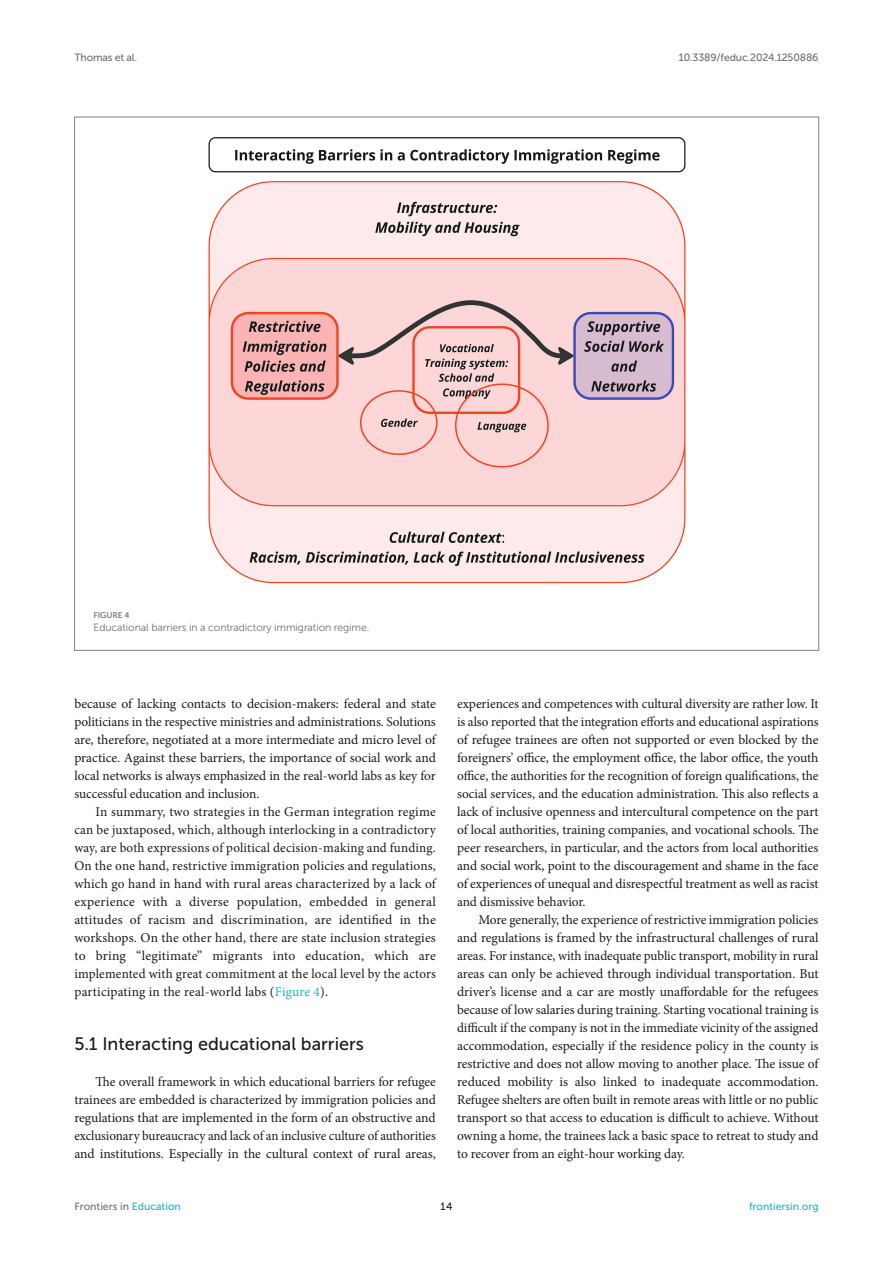
<style>
.page{position:relative;width:893px;height:1263px;background:#fff}
.page>*{position:absolute;margin:0;border:0;box-sizing:border-box;transform-origin:0 0}
.HEAD_2{font:18px "Museo Sans 500";color:#1b1c1b}
.TEXT{font:13.5px/18px "Minion Pro";color:#1b1c1b;text-align:justify}
.TEXT_FLUSH{font:13.5px/18px "Minion Pro";letter-spacing:-.005em;color:#1b1c1b;text-align:justify}
.t1{font:10.5px "Museo Sans 500";letter-spacing:-.015em;color:#706f70}
.FIG_LEG{font:10.5px "Museo Sans 300";letter-spacing:-.01em;color:#706f70}
.t2{font:10.5px "Museo Sans 500";color:#1db5c3}
.t3{font:10.5px "Museo Sans 500";color:#1b1c1b}
.FIG_HD{font:8.25px "Museo Sans 700";letter-spacing:-.01em;color:#7e7f7f}
.s1{color:#1db5c3}
</style>
<div class="page">
<img style="left:208px;top:137px;width:478px;height:447px">
<p class="t1" style="left:74px;top:51px;width:64px">Thomas et al.</p>
<p class="t1" style="left:679px;top:51px;width:141px">10.3389/feduc.2024.1250886</p>
<p class="FIG_HD" style="left:94px;top:610px;width:37px">FIGURE 4</p>
<p class="FIG_LEG" style="left:94px;top:622px;width:277px">Educational barriers in a contradictory immigration regime.</p>
<p class="TEXT_FLUSH" style="left:74px;top:695px;width:363px">because of lacking contacts to decision-makers: federal and state politicians in the respective ministries and administrations. Solutions are, therefore, negotiated at a more intermediate and micro level of practice. Against these barriers, the importance of social work and local networks is always emphasized in the real-world labs as key for successful education and inclusion.</p>
<p class="TEXT" style="left:74px;top:803px;width:363px;text-indent:21px">In summary, two strategies in the German integration regime can be juxtaposed, which, although interlocking in a contradictory way, are both expressions of political decision-making and funding.<br>On the one hand, restrictive immigration policies and regulations, which go hand in hand with rural areas characterized by a lack of experience with a diverse population, embedded in general attitudes of racism and discrimination, are identified in the workshops. On the other hand, there are state inclusion strategies to bring “legitimate” migrants into education, which are implemented with great commitment at the local level by the actors participating in the real-world labs (<span class="s1">Figure 4</span>).</p>
<p class="HEAD_2" style="left:74px;top:1034px;width:291px">5.1 Interacting educational barriers</p>
<p class="TEXT_FLUSH" style="left:74px;top:1073px;width:363px;text-indent:21px">The overall framework in which educational barriers for refugee trainees are embedded is characterized by immigration policies and regulations that are implemented in the form of an obstructive and exclusionary bureaucracy and lack of an inclusive culture of authorities and institutions. Especially in the cultural context of rural areas,</p>
<p class="TEXT_FLUSH" style="left:457px;top:695px;width:363px">experiences and competences with cultural diversity are rather low. It is also reported that the integration efforts and educational aspirations of refugee trainees are often not supported or even blocked by the foreigners’ office, the employment office, the labor office, the youth office, the authorities for the recognition of foreign qualifications, the social services, and the education administration. This also reflects a lack of inclusive openness and intercultural competence on the part of local authorities, training companies, and vocational schools. The peer researchers, in particular, and the actors from local authorities and social work, point to the discouragement and shame in the face of experiences of unequal and disrespectful treatment as well as racist and dismissive behavior.</p>
<p class="TEXT" style="left:457px;top:911px;width:363px;text-indent:21px">More generally, the experience of restrictive immigration policies and regulations is framed by the infrastructural challenges of rural areas. For instance, with inadequate public transport, mobility in rural areas can only be achieved through individual transportation. But driver’s license and a car are mostly unaffordable for the refugees because of low salaries during training. Starting vocational training is difficult if the company is not in the immediate vicinity of the assigned accommodation, especially if the residence policy in the county is restrictive and does not allow moving to another place. The issue of reduced mobility is also linked to inadequate accommodation.<br>Refugee shelters are often built in remote areas with little or no public transport so that access to education is difficult to achieve. Without owning a home, the trainees lack a basic space to retreat to study and to recover from an eight-hour working day.</p>
<p class="t1" style="left:74px;top:1200px;width:108px">Frontiers in <span class="s1">Education</span></p>
<p class="t3" style="left:441px;top:1200px;width:13px">14</p>
<p class="t2" style="left:749px;top:1200px;width:71px">frontiersin.org</p>
</div>
